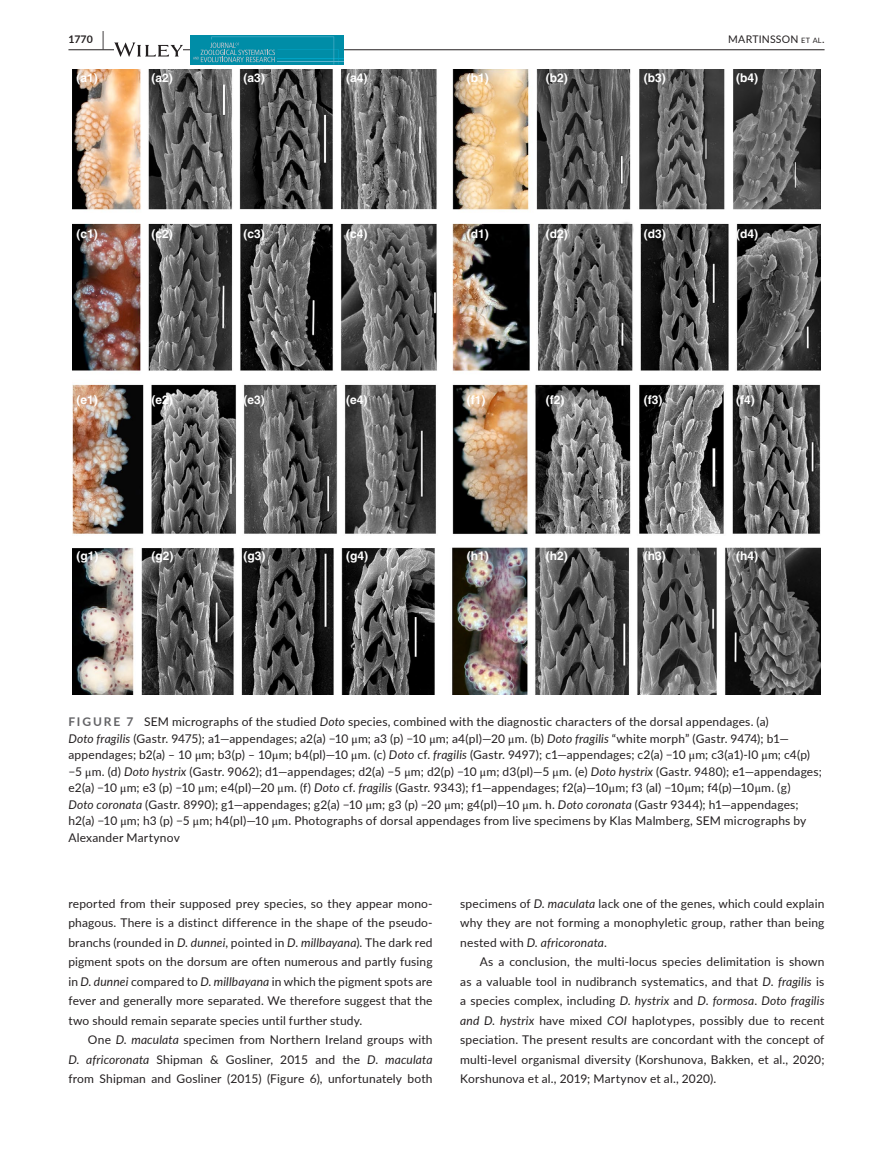
<style>
.page{position:relative;width:893px;height:1174px;background:#fff}
.page>*{position:absolute;margin:0;border:0;box-sizing:border-box;transform-origin:0 0}
.t1{font:12px/19.5px "Lato";letter-spacing:.015em;color:#231f20;text-align:justify}
.t2{font:700 12px "Helvetica";color:#fff}
.t3{font:10.5px "Lato";letter-spacing:.02em;color:#231f20}
.t4{font:700 10.5px "Lato";color:#231f20}
.s1{font-size:19.5px}
.s2{font-size:7.35px}
.s3{font-weight:700;color:#636366}
.s4{font-style:italic}
.s5{font-family:"STIX"}
</style>
<div class="page">
<hr style="left:68px;top:49px;width:756px;height:1px;background:#231f20">
<svg style="left:114px;top:42px;width:69px;height:15px"></svg>
<svg style="left:191px;top:35px;width:153px;height:30px"></svg>
<hr style="left:278px;top:58px;width:66px;height:1px;background:#00a3c5">
<hr style="left:278px;top:61px;width:66px;height:1px;background:#5db3ce">
<svg style="left:193px;top:37px;width:146px;height:28px"></svg>
<img style="left:72px;top:69px;width:749px;height:625px">
<p class="t4" style="left:68px;top:31px;width:37px">1770 <span class="s1">|</span></p>
<p class="t3" style="left:728px;top:31px;width:98px">MARTINSSON <span class="s2">et al</span>.</p>
<p class="t2" style="left:77px;top:71px;width:23px">(a1)</p>
<p class="t2" style="left:152px;top:71px;width:23px">(a2)</p>
<p class="t2" style="left:244px;top:71px;width:23px">(a3)</p>
<p class="t2" style="left:346px;top:71px;width:23px">(a4)</p>
<p class="t2" style="left:467px;top:71px;width:23px">(b1)</p>
<p class="t2" style="left:546px;top:71px;width:23px">(b2)</p>
<p class="t2" style="left:644px;top:71px;width:23px">(b3)</p>
<p class="t2" style="left:736px;top:71px;width:23px">(b4)</p>
<p class="t2" style="left:77px;top:226px;width:23px">(c1)</p>
<p class="t2" style="left:152px;top:226px;width:23px">(c2)</p>
<p class="t2" style="left:244px;top:226px;width:23px">(c3)</p>
<p class="t2" style="left:346px;top:226px;width:23px">(c4)</p>
<p class="t2" style="left:467px;top:226px;width:23px">(d1)</p>
<p class="t2" style="left:546px;top:226px;width:23px">(d2)</p>
<p class="t2" style="left:644px;top:226px;width:23px">(d3)</p>
<p class="t2" style="left:736px;top:226px;width:23px">(d4)</p>
<p class="t2" style="left:77px;top:393px;width:23px">(e1)</p>
<p class="t2" style="left:152px;top:393px;width:23px">(e2)</p>
<p class="t2" style="left:244px;top:393px;width:23px">(e3)</p>
<p class="t2" style="left:346px;top:393px;width:23px">(e4)</p>
<p class="t2" style="left:467px;top:393px;width:20px">(f1)</p>
<p class="t2" style="left:546px;top:393px;width:20px">(f2)</p>
<p class="t2" style="left:644px;top:393px;width:20px">(f3)</p>
<p class="t2" style="left:736px;top:393px;width:20px">(f4)</p>
<p class="t2" style="left:77px;top:548px;width:23px">(g1)</p>
<p class="t2" style="left:152px;top:548px;width:23px">(g2)</p>
<p class="t2" style="left:244px;top:548px;width:23px">(g3)</p>
<p class="t2" style="left:346px;top:548px;width:23px">(g4)</p>
<p class="t2" style="left:467px;top:548px;width:23px">(h1)</p>
<p class="t2" style="left:546px;top:548px;width:23px">(h2)</p>
<p class="t2" style="left:644px;top:548px;width:23px">(h3)</p>
<p class="t2" style="left:736px;top:548px;width:23px">(h4)</p>
<p class="t1" style="left:68px;top:713px;width:755px;line-height:16.5px;text-align:left"><span class="s3">FIGURE 7</span> SEM micrographs of the studied <span class="s4">Doto</span> species, combined with the diagnostic characters of the dorsal appendages. (a)<br><span class="s4">Doto fragilis</span> (Gastr. 9475); a1—appendages; a2(a) −10 <span class="s5">μ</span>m; a3 (p) −10 <span class="s5">μ</span>m; a4(pl)—20 <span class="s5">μ</span>m. (b) <span class="s4">Doto fragilis</span> “white morph” (Gastr. 9474); b1— appendages; b2(a) – 10 <span class="s5">μ</span>m; b3(p) – 10<span class="s5">μ</span>m; b4(pl)—10 <span class="s5">μ</span>m. (c) <span class="s4">Doto</span> cf. <span class="s4">fragilis</span> (Gastr. 9497); c1—appendages; c2(a) −10 <span class="s5">μ</span>m; c3(a1)-l0 <span class="s5">μ</span>m; c4(p) −5 <span class="s5">μ</span>m. (d) <span class="s4">Doto hystrix</span> (Gastr. 9062); d1—appendages; d2(a) −5 <span class="s5">μ</span>m; d2(p) −10 <span class="s5">μ</span>m; d3(pl)—5 <span class="s5">μ</span>m. (e) <span class="s4">Doto hystrix</span> (Gastr. 9480); e1—appendages; e2(a) −10 <span class="s5">μ</span>m; e3 (p) −10 <span class="s5">μ</span>m; e4(pl)—20 <span class="s5">μ</span>m. (f) <span class="s4">Doto</span> cf. <span class="s4">fragilis</span> (Gastr. 9343); f1—appendages; f2(a)—10<span class="s5">μ</span>m; f3 (al) −10<span class="s5">μ</span>m; f4(p)—10<span class="s5">μ</span>m. (g)<br><span class="s4">Doto coronata</span> (Gastr. 8990); g1—appendages; g2(a) −10 <span class="s5">μ</span>m; g3 (p) −20 <span class="s5">μ</span>m; g4(pl)—10 <span class="s5">μ</span>m. h. <span class="s4">Doto coronata</span> (Gastr 9344); h1—appendages; h2(a) −10 <span class="s5">μ</span>m; h3 (p) −5 <span class="s5">μ</span>m; h4(pl)—10 <span class="s5">μ</span>m. Photographs of dorsal appendages from live specimens by Klas Malmberg, SEM micrographs by</p>
<p class="t1" style="left:68px;top:893px;width:366px">reported from their supposed prey species, so they appear mono&shy;phagous. There is a distinct difference in the shape of the pseudo&shy;branchs (rounded in <span class="s4">D. dunnei</span>, pointed in <span class="s4">D. millbayana</span>). The dark red pigment spots on the dorsum are often numerous and partly fusing in <span class="s4">D. dunnei</span> compared to <span class="s4">D. millbayana</span> in which the pigment spots are fever and generally more separated. We therefore suggest that the two should remain separate species until further study.</p>
<p class="t1" style="left:68px;top:1029px;width:366px;text-indent:20px">One <span class="s4">D. maculata</span> specimen from Northern Ireland groups with <span class="s4">D. africoronata</span> Shipman &amp; Gosliner, 2015 and the <span class="s4">D. maculata </span>from Shipman and Gosliner (2015) (Figure 6), unfortunately both</p>
<p class="t1" style="left:460px;top:893px;width:366px">specimens of <span class="s4">D. maculata</span> lack one of the genes, which could explain why they are not forming a monophyletic group, rather than being nested with <span class="s4">D. africoronata</span>.</p>
<p class="t1" style="left:460px;top:951px;width:366px;text-indent:20px">As a conclusion, the multi-locus species delimitation is shown as a valuable tool in nudibranch systematics, and that <span class="s4">D. fragilis</span> is a species complex, including <span class="s4">D. hystrix</span> and <span class="s4">D. formosa</span>. <span class="s4">Doto fragilis and D. hystrix</span> have mixed <span class="s4">COI</span> haplotypes, possibly due to recent speciation. The present results are concordant with the concept of multi-level organismal diversity (Korshunova, Bakken, et al., 2020; Korshunova et al., 2019; Martynov et al., 2020).</p>
</div>
